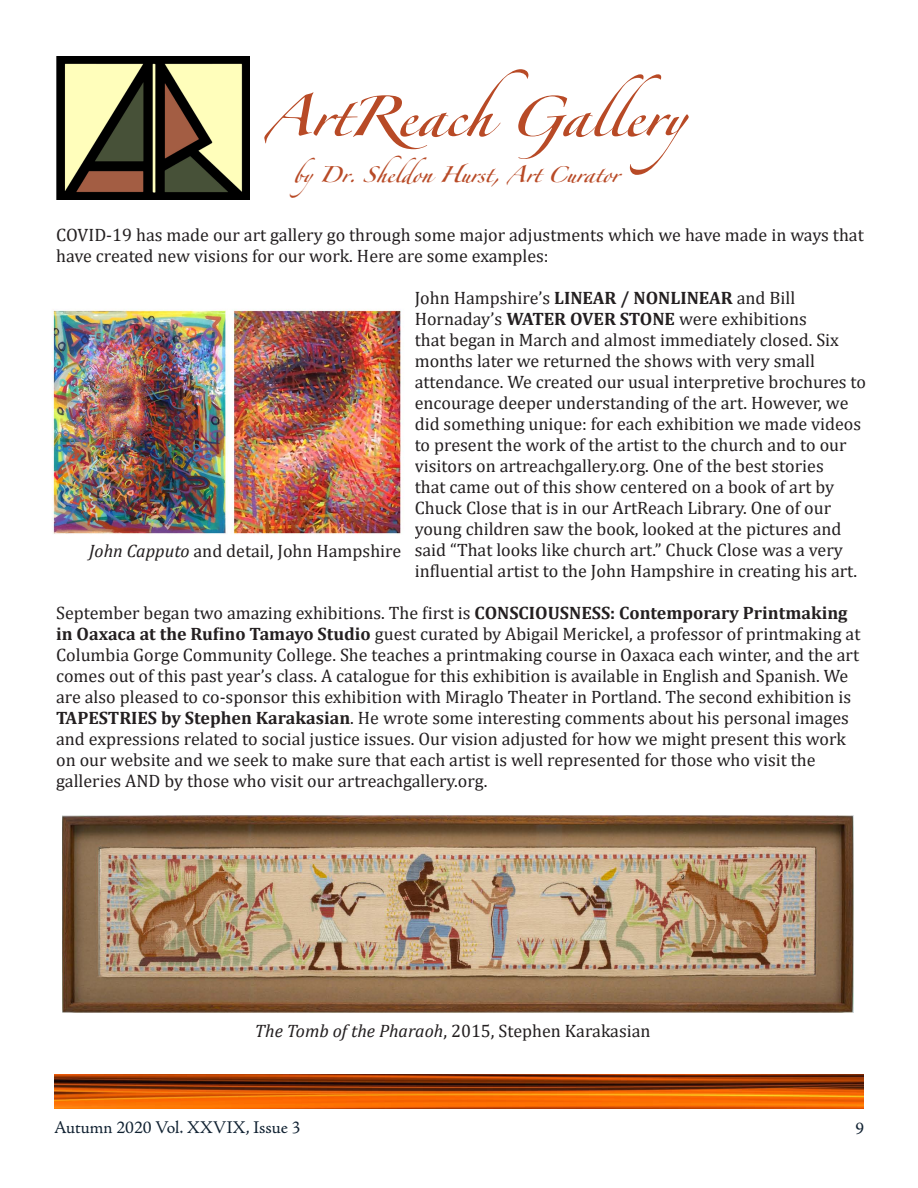
<style>
.page{position:relative;width:918px;height:1188px;background:#fff}
.page>*{position:absolute;margin:0;border:0;box-sizing:border-box;transform-origin:0 0}
.t1{font:90px "Zapfino Forte LT Pro";color:#b84a26}
.t2{font:36px "Zapfino Forte LT Pro";color:#b84a26}
.t3{font:18px/21px "Cambria";color:#231f20}
.t4{font:18px "Adobe Jenson Pro";letter-spacing:-.005em;color:#102131}
.t5{font:18px "Minion Pro";color:#102131}
.s1{font-weight:700}
.s2{font-style:italic}
</style>
<div class="page">
<img style="left:54px;top:1074px;width:810px;height:35px">
<img style="left:56px;top:56px;width:194px;height:144px">
<img style="left:53px;top:310px;width:348px;height:224px">
<img style="left:63px;top:816px;width:790px;height:196px">
<p class="t1" style="left:264px;top:52px;width:423px">ArtReach Gallery</p>
<p class="t2" style="left:293px;top:148px;width:328px">by Dr. Sheldon Hurst, Art Curator</p>
<p class="t3" style="left:56px;top:224px;width:809px">COVID-19 has made our art gallery go through some major adjustments which we have made in ways that have created new visions for our work. Here are some examples:</p>
<p class="t3" style="left:415px;top:287px;width:453px">John Hampshire’s <span class="s1">LINEAR / NONLINEAR</span> and Bill Hornaday’s <span class="s1">WATER OVER STONE</span> were exhibitions<br>that began in March and almost immediately closed. Six months later we returned the shows with very small attendance. We created our usual interpretive brochures to encourage deeper understanding of the art. However, we did something unique: for each exhibition we made videos to present the work of the artist to the church and to our visitors on artreachgallery.org. One of the best stories<br>that came out of this show centered on a book of art by Chuck Close that is in our ArtReach Library. One of our young children saw the book, looked at the pictures and said “That looks like church art.” Chuck Close was a very influential artist to the John Hampshire in creating his art.</p>
<p class="t3" style="left:56px;top:602px;width:806px">September began two amazing exhibitions. The first is <span class="s1">CONSCIOUSNESS: Contemporary Printmaking in Oaxaca at the Rufino Tamayo Studio</span> guest curated by Abigail Merickel, a professor of printmaking at Columbia Gorge Community College. She teaches a printmaking course in Oaxaca each winter, and the art comes out of this past year’s class. A catalogue for this exhibition is available in English and Spanish. We are also pleased to co-sponsor this exhibition with Miraglo Theater in Portland. The second exhibition is <span class="s1">TAPESTRIES by Stephen Karakasian</span>. He wrote some interesting comments about his personal images and expressions related to social justice issues. Our vision adjusted for how we might present this work on our website and we seek to make sure that each artist is well represented for those who visit the galleries AND by those who visit our artreachgallery.org.</p>
<p class="t3" style="left:89px;top:540px;width:314px"><span class="s2">John Capputo</span> and detail, John Hampshire</p>
<p class="t3" style="left:255px;top:1021px;width:397px"><span class="s2">The Tomb of the Pharaoh</span>, 2015, Stephen Karakasian</p>
<p class="t4" style="left:54px;top:1118px;width:248px">Autumn 2020 Vol. XXVIX, Issue 3</p>
<p class="t5" style="left:855px;top:1116px;width:10px">9</p>
</div>
